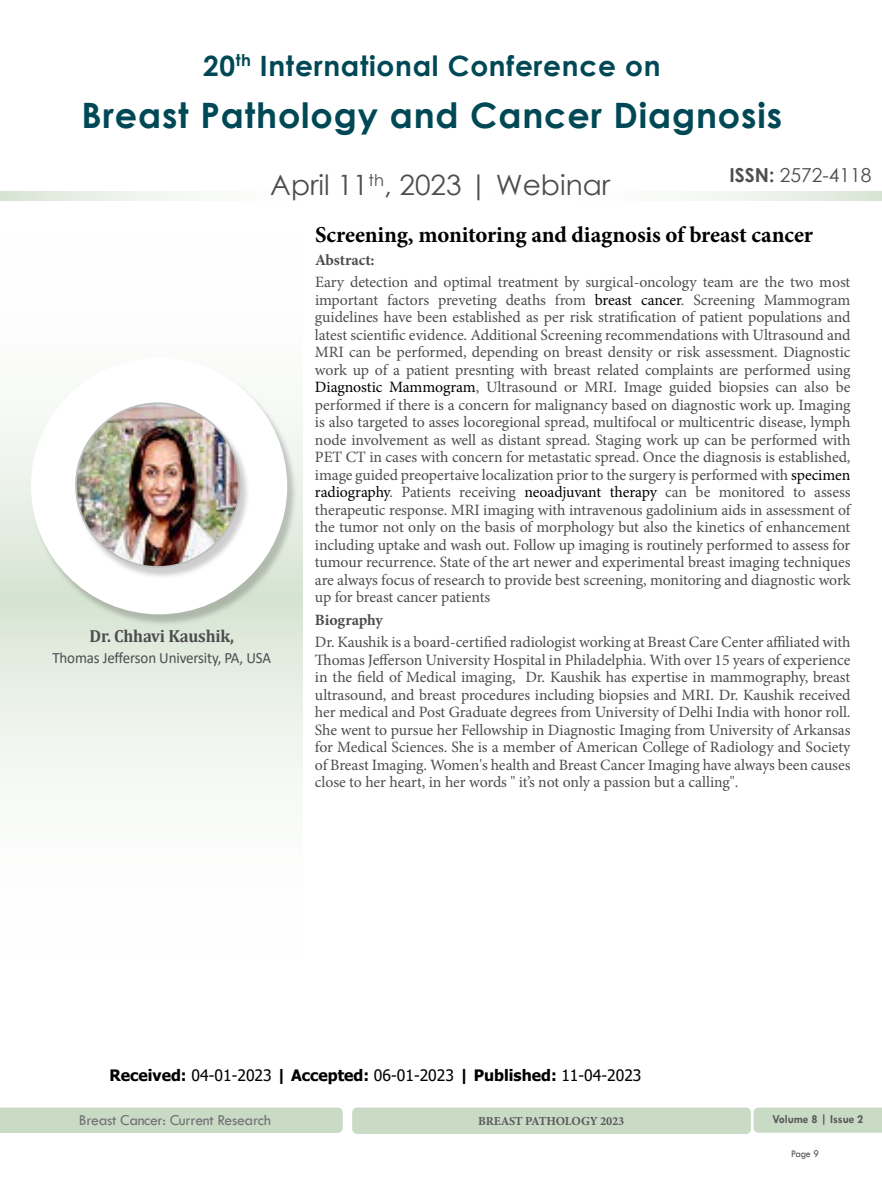
<style>
.page{position:relative;width:882px;height:1197px;background:#fff}
.page>*{position:absolute;margin:0;border:0;box-sizing:border-box;transform-origin:0 0}
.t1{font:700 35px "Century Gothic";letter-spacing:.025em;color:#004855}
.t2{font:700 28px "Century Gothic";letter-spacing:.025em;color:#004855}
.t3{font:28px "Century Gothic";color:#4d4d4f}
.t4{font:700 22.75px "Minion Pro";letter-spacing:-.005em;color:#000}
.t5{font:19.25px "Century Gothic";color:#4d4d4f}
.t6{font:700 17.5px "Cambria";letter-spacing:-.01em;color:#4d4d4f;scale:.95 1}
.t7{font:15.75px/17.5px "Minion Pro";letter-spacing:-.01em;color:#4d4d4f;text-align:justify}
.t8{font:700 15.75px "Tahoma";color:#000}
.t9{font:15.75px "Calibri";letter-spacing:-.01em;color:#4d4d4f;scale:.95 1}
.t10{font:15.75px "Tw Cen";letter-spacing:-.02em;color:#717275}
.t11{font:700 15.75px "Minion Pro";letter-spacing:-.005em;color:#4d4d4f}
.t12{font:700 12.25px "Minion Pro";letter-spacing:-.01em;color:#58595b}
.t13{font:700 12.25px "Tw Cen";letter-spacing:-.01em;color:#58595b;scale:.95 1}
.t14{font:10.5px "Tw Cen";color:#4d4d4f;scale:.95 1}
.s1{font-weight:700}
.s2{color:#000}
.s3{font-weight:400}
</style>
<div class="page">
<svg style="left:0;top:192px;width:882px;height:9px"></svg>
<div style="left:0;top:597px;width:302px;height:393px;background:linear-gradient(to bottom,#dee9db,#fff)"></div>
<div style="left:0;top:205px;width:302px;height:392px;background:linear-gradient(to bottom,#fff,#dee9db)"></div>
<div style="left:0;top:1108px;width:343px;height:25px;background:#cadbc5"></div>
<div style="left:352px;top:1108px;width:399px;height:26px;background:#cadbc5;border-radius:5px"></div>
<div style="left:753px;top:1108px;width:129px;height:25px;background:#cadbc5"></div>
<div style="left:31px;top:360px;width:266px;height:266px;background:#000;opacity:.2"></div>
<div style="left:31px;top:358px;width:256px;height:256px;background:#fff;border-radius:50%"></div>
<div style="left:77px;top:406px;width:173px;height:173px;background:#000;opacity:.2"></div>
<img style="left:76px;top:403px;width:164px;height:164px;border-radius:82px">
<h2 class="t2" style="left:203px;top:44px;width:459px">20<sup>th</sup> International Conference on</h2>
<h1 class="t1" style="left:82px;top:89px;width:702px">Breast Pathology and Cancer Diagnosis</h1>
<h2 class="t3" style="left:270px;top:165px;width:342px">April 11<sup>th</sup>, 2023 | Webinar</h2>
<p class="t5" style="left:730px;top:162px;width:144px"><span class="s1">ISSN:</span> 2572-4118</p>
<p class="t6" style="left:90px;top:624px;width:154px">Dr. Chhavi Kaushik,</p>
<p class="t9" style="left:52px;top:647px;width:232px">Thomas Jefferson University, PA, USA</p>
<h3 class="t4" style="left:315px;top:219px;width:499px">Screening, monitoring and diagnosis of breast cancer</h3>
<p class="t11" style="left:315px;top:249px;width:61px">Abstract:</p>
<p class="t7" style="left:315px;top:274px;width:537px">Eary detection and optimal treatment by surgical-oncology team are the two most important factors preveting deaths from <span class="s2">breast cancer</span>. Screening Mammogram guidelines have been established as per risk stratification of patient populations and latest scientific evidence. Additional Screening recommendations with Ultrasound and MRI can be performed, depending on breast density or risk assessment. Diagnostic work up of a patient presnting with breast related complaints are performed using <span class="s2">Diagnostic Mammogram</span>, Ultrasound or MRI. Image guided biopsies can also be performed if there is a concern for malignancy based on diagnostic work up. Imaging is also targeted to asses locoregional spread, multifocal or multicentric disease, lymph node involvement as well as distant spread. Staging work up can be performed with PET CT in cases with concern for metastatic spread. Once the diagnosis is established, image guided preopertaive localization prior to the surgery is performed with <span class="s2">specimen radiography</span>. Patients receiving <span class="s2">neoadjuvant therapy</span> can be monitored to assess therapeutic response. MRI imaging with intravenous gadolinium aids in assessment of the tumor not only on the basis of morphology but also the kinetics of enhancement including uptake and wash out. Follow up imaging is routinely performed to assess for tumour recurrence. State of the art newer and experimental breast imaging techniques are always focus of research to provide best screening, monitoring and diagnostic work up for breast cancer patients</p>
<p class="t11" style="left:315px;top:609px;width:69px">Biography</p>
<p class="t7" style="left:315px;top:633px;width:537px">Dr. Kaushik is a board-certified radiologist working at Breast Care Center affiliated with Thomas Jefferson University Hospital in Philadelphia. With over 15 years of experience in the field of Medical imaging, Dr. Kaushik has expertise in mammography, breast ultrasound, and breast procedures including biopsies and MRI. Dr. Kaushik received her medical and Post Graduate degrees from University of Delhi India with honor roll.<br>She went to pursue her Fellowship in Diagnostic Imaging from University of Arkansas for Medical Sciences. She is a member of American College of Radiology and Society of Breast Imaging. Women's health and Breast Cancer Imaging have always been causes close to her heart, in her words " it’s not only a passion but a calling".</p>
<p class="t8" style="left:109px;top:1064px;width:534px">Received: <span class="s3">04-01-2023</span> | Accepted: <span class="s3">06-01-2023</span> | Published: <span class="s3">11-04-2023</span></p>
<p class="t10" style="left:79px;top:1111px;width:194px">Breast Cancer: Current Research</p>
<p class="t12" style="left:478px;top:1113px;width:148px">BREAST PATHOLOGY 2023</p>
<p class="t13" style="left:773px;top:1112px;width:97px">Volume 8 | Issue 2</p>
<p class="t14" style="left:791px;top:1147px;width:31px">Page 9</p>
</div>
